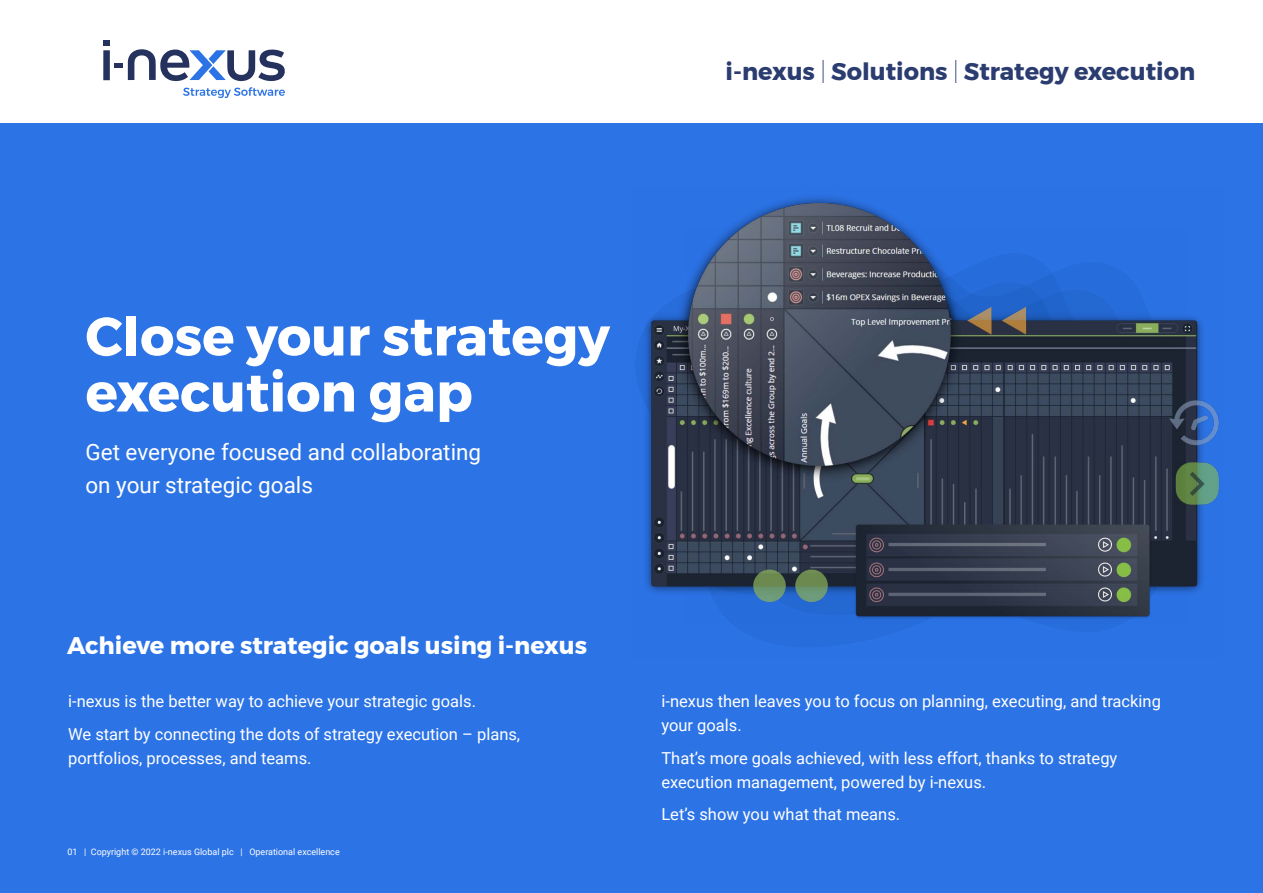
<style>
.page{position:relative;width:1263px;height:893px;background:#fff}
.page>*{position:absolute;margin:0;border:0;box-sizing:border-box;transform-origin:0 0}
.t1{font:700 53.7px/55.9px "Montserrat";color:#fff}
.t2{font:700 24px "Montserrat";color:#fff}
.t3{font:700 24px "Montserrat";color:#2b3d70}
.t4{font:22.5px/33px "Roboto";color:#fff}
.t5{font:16.5px/24px "Roboto";color:#fff}
.t6{font:9px "Roboto";color:#fff}
.s1{font-weight:200}
</style>
<div class="page">
<div style="left:0;top:123px;width:1263px;height:675px;background:#2c73e6"></div>
<div style="left:0;top:631px;width:1263px;height:262px;background:#2c73e6"></div>
<div style="left:103px;top:40px;width:7px;height:6px;background:#25325d"></div>
<svg style="left:103px;top:50px;width:7px;height:30px"></svg>
<div style="left:115px;top:63px;width:8px;height:5px;background:#25325d"></div>
<svg style="left:128px;top:49px;width:157px;height:32px"></svg>
<svg style="left:183px;top:87px;width:102px;height:11px"></svg>
<img style="left:636px;top:196px;width:583px;height:451px">
<h2 class="t3" style="left:725px;top:52px;width:471px">i-nexus <span class="s1">|</span> Solutions <span class="s1">|</span> Strategy execution</h2>
<h1 class="t1" style="left:85px;top:309px;width:526px">Close your strategy execution gap</h1>
<h3 class="t4" style="left:85px;top:434px;width:397px">Get everyone focused and collaborating on your strategic goals</h3>
<h2 class="t2" style="left:67px;top:626px;width:522px">Achieve more strategic goals using i-nexus</h2>
<p class="t5" style="left:68px;top:684px;width:453px;line-height:32.5px">i-nexus is the better way to achieve your strategic goals.<br>We start by connecting the dots of strategy execution – plans,</p>
<p class="t5" style="left:68px;top:745px;width:245px">portfolios, processes, and teams.</p>
<p class="t6" style="left:68px;top:845px;width:274px">01 | Copyright © 2022 i-nexus Global plc | Operational excellence</p>
<p class="t5" style="left:661px;top:689px;width:501px">i-nexus then leaves you to focus on planning, executing, and tracking your goals.</p>
<p class="t5" style="left:661px;top:745px;width:457px">That’s more goals achieved, with less effort, thanks to strategy execution management, powered by i-nexus.</p>
<p class="t5" style="left:661px;top:802px;width:240px">Let’s show you what that means.</p>
</div>
